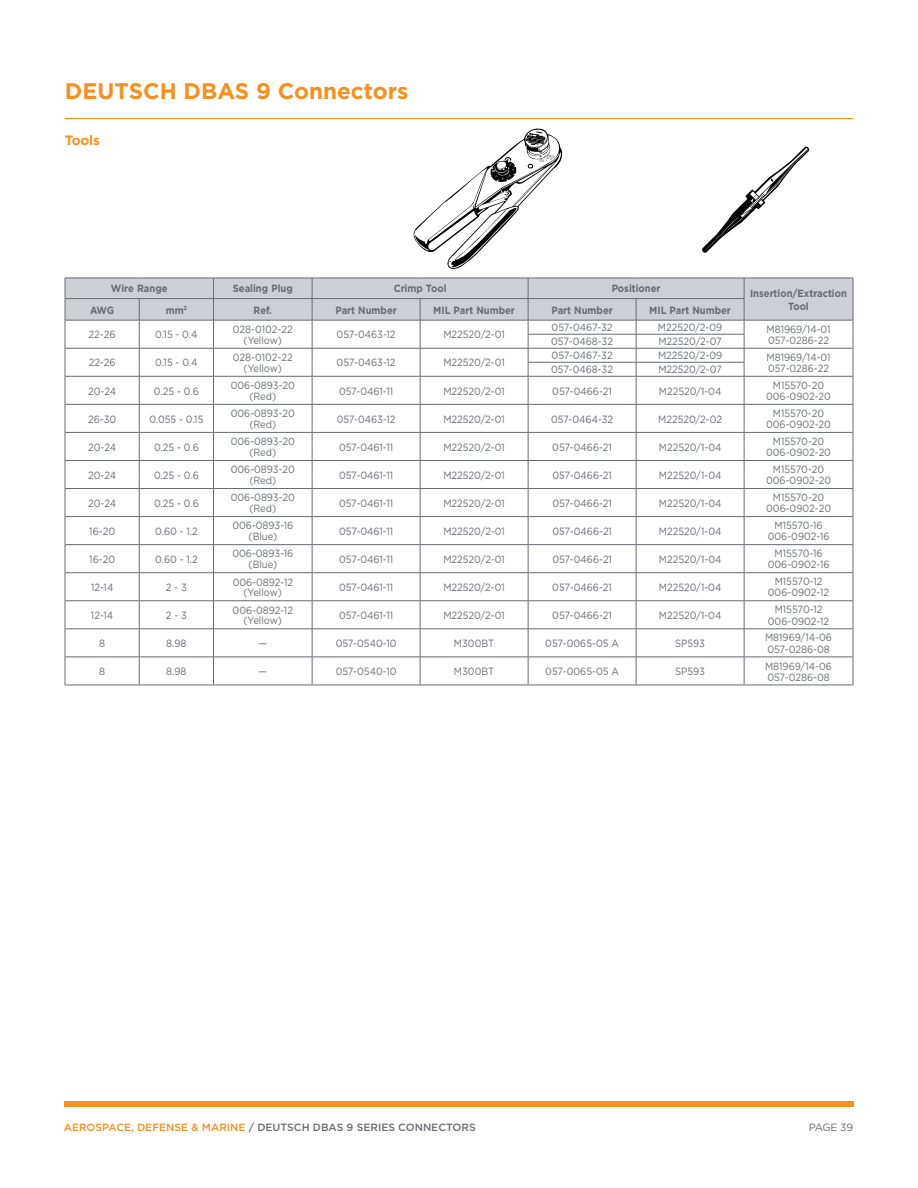
<style>
.page{position:relative;width:918px;height:1188px;background:#fff}
.page>*{position:absolute;margin:0;border:0;box-sizing:border-box;transform-origin:0 0}
.t1{font:700 22.5px "Gotham";color:#f7901e}
.t2{font:700 13.5px "Gotham";letter-spacing:-.02em;color:#f7901e}
.t3{font:10.5px/11.1px "Gotham";color:#696b73;text-align:center;scale:.9 1}
.t4{font:700 10.5px/12.6px "Gotham";color:#696b73;text-align:center;scale:.9 1}
.t5{font:500 10.5px "Gotham";color:#696b73}
.t6{font:10.5px "Gotham";color:#696b73}
.s1{color:#f7901e}
</style>
<div class="page">
<div style="left:65px;top:1101px;width:789px;height:6px;background:#f7901e"></div>
<hr style="left:65px;top:118px;width:788px;height:1px;background:#f7901e">
<hr style="left:65px;top:685px;width:74px;height:1px;background:#696b73">
<hr style="left:214px;top:685px;width:98px;height:1px;background:#696b73">
<hr style="left:312px;top:685px;width:108px;height:1px;background:#696b73">
<hr style="left:528px;top:685px;width:108px;height:1px;background:#696b73">
<hr style="left:744px;top:685px;width:109px;height:1px;background:#696b73">
<svg style="left:65px;top:278px;width:789px;height:407px"></svg>
<hr style="left:636px;top:404px;width:108px;height:1px;background:#696b73">
<hr style="left:139px;top:685px;width:75px;height:1px;background:#696b73">
<hr style="left:420px;top:685px;width:108px;height:1px;background:#696b73">
<hr style="left:636px;top:685px;width:108px;height:1px;background:#696b73">
<svg style="left:702px;top:146px;width:108px;height:107px"></svg>
<svg style="left:413px;top:128px;width:150px;height:141px"></svg>
<h1 class="t1" style="left:65px;top:76px;width:345px">DEUTSCH DBAS 9 Connectors</h1>
<p class="t2" style="left:65px;top:131px;width:37px">Tools</p>
<p class="t4" style="left:111px;top:282px;width:64px">Wire Range</p>
<p class="t4" style="left:233px;top:282px;width:68px">Sealing Plug</p>
<p class="t4" style="left:394px;top:282px;width:60px">Crimp Tool</p>
<p class="t4" style="left:612px;top:282px;width:56px">Positioner</p>
<p class="t4" style="left:750px;top:287px;width:109px">Insertion/Extraction<br>Tool</p>
<p class="t4" style="left:90px;top:303px;width:28px">AWG</p>
<p class="t4" style="left:166px;top:303px;width:25px">mm<sup>2</sup></p>
<p class="t4" style="left:254px;top:303px;width:22px">Ref.</p>
<p class="t4" style="left:335px;top:303px;width:70px">Part Number</p>
<p class="t4" style="left:433px;top:303px;width:92px">MIL Part Number</p>
<p class="t4" style="left:551px;top:303px;width:70px">Part Number</p>
<p class="t4" style="left:649px;top:303px;width:92px">MIL Part Number</p>
<p class="t3" style="left:89px;top:329px;width:31px">22-26</p>
<p class="t3" style="left:155px;top:329px;width:49px">0.15 - 0.4</p>
<p class="t3" style="left:233px;top:323px;width:68px">028-0102-22 (Yellow)</p>
<p class="t3" style="left:337px;top:329px;width:67px">057-0463-12</p>
<p class="t3" style="left:443px;top:329px;width:70px">M22520/2-01</p>
<p class="t3" style="left:552px;top:322px;width:69px">057-0467-32</p>
<p class="t3" style="left:658px;top:322px;width:73px">M22520/2-09</p>
<p class="t3" style="left:767px;top:323px;width:73px">M81969/14-01</p>
<p class="t3" style="left:551px;top:336px;width:70px">057-0468-32</p>
<p class="t3" style="left:658px;top:336px;width:72px">M22520/2-07</p>
<p class="t3" style="left:768px;top:334px;width:69px">057-0286-22</p>
<p class="t3" style="left:89px;top:357px;width:31px">22-26</p>
<p class="t3" style="left:155px;top:357px;width:49px">0.15 - 0.4</p>
<p class="t3" style="left:233px;top:351px;width:68px">028-0102-22 (Yellow)</p>
<p class="t3" style="left:337px;top:357px;width:67px">057-0463-12</p>
<p class="t3" style="left:443px;top:357px;width:70px">M22520/2-01</p>
<p class="t3" style="left:552px;top:350px;width:69px">057-0467-32</p>
<p class="t3" style="left:658px;top:350px;width:73px">M22520/2-09</p>
<p class="t3" style="left:767px;top:351px;width:73px">M81969/14-01</p>
<p class="t3" style="left:551px;top:364px;width:70px">057-0468-32</p>
<p class="t3" style="left:658px;top:364px;width:72px">M22520/2-07</p>
<p class="t3" style="left:768px;top:363px;width:69px">057-0286-22</p>
<p class="t3" style="left:88px;top:385px;width:33px">20-24</p>
<p class="t3" style="left:154px;top:385px;width:51px">0.25 - 0.6</p>
<p class="t3" style="left:231px;top:379px;width:73px">006-0893-20 (Red)</p>
<p class="t3" style="left:339px;top:385px;width:62px">057-0461-11</p>
<p class="t3" style="left:443px;top:385px;width:70px">M22520/2-01</p>
<p class="t3" style="left:552px;top:385px;width:68px">057-0466-21</p>
<p class="t3" style="left:659px;top:385px;width:71px">M22520/1-04</p>
<p class="t3" style="left:766px;top:379px;width:74px">M15570-20<br>006-0902-20</p>
<p class="t3" style="left:88px;top:413px;width:33px">26-30</p>
<p class="t3" style="left:149px;top:413px;width:62px">0.055 - 0.15</p>
<p class="t3" style="left:231px;top:408px;width:73px">006-0893-20 (Red)</p>
<p class="t3" style="left:337px;top:413px;width:67px">057-0463-12</p>
<p class="t3" style="left:443px;top:413px;width:70px">M22520/2-01</p>
<p class="t3" style="left:551px;top:413px;width:71px">057-0464-32</p>
<p class="t3" style="left:658px;top:413px;width:72px">M22520/2-02</p>
<p class="t3" style="left:766px;top:408px;width:74px">M15570-20<br>006-0902-20</p>
<p class="t3" style="left:88px;top:441px;width:33px">20-24</p>
<p class="t3" style="left:154px;top:441px;width:51px">0.25 - 0.6</p>
<p class="t3" style="left:231px;top:436px;width:73px">006-0893-20 (Red)</p>
<p class="t3" style="left:339px;top:441px;width:62px">057-0461-11</p>
<p class="t3" style="left:443px;top:441px;width:70px">M22520/2-01</p>
<p class="t3" style="left:552px;top:441px;width:68px">057-0466-21</p>
<p class="t3" style="left:659px;top:441px;width:71px">M22520/1-04</p>
<p class="t3" style="left:766px;top:436px;width:74px">M15570-20<br>006-0902-20</p>
<p class="t3" style="left:88px;top:469px;width:33px">20-24</p>
<p class="t3" style="left:154px;top:469px;width:51px">0.25 - 0.6</p>
<p class="t3" style="left:231px;top:464px;width:73px">006-0893-20 (Red)</p>
<p class="t3" style="left:339px;top:469px;width:62px">057-0461-11</p>
<p class="t3" style="left:443px;top:469px;width:70px">M22520/2-01</p>
<p class="t3" style="left:552px;top:469px;width:68px">057-0466-21</p>
<p class="t3" style="left:659px;top:469px;width:71px">M22520/1-04</p>
<p class="t3" style="left:766px;top:464px;width:74px">M15570-20<br>006-0902-20</p>
<p class="t3" style="left:88px;top:497px;width:33px">20-24</p>
<p class="t3" style="left:154px;top:497px;width:51px">0.25 - 0.6</p>
<p class="t3" style="left:231px;top:492px;width:73px">006-0893-20 (Red)</p>
<p class="t3" style="left:339px;top:497px;width:62px">057-0461-11</p>
<p class="t3" style="left:443px;top:497px;width:70px">M22520/2-01</p>
<p class="t3" style="left:552px;top:497px;width:68px">057-0466-21</p>
<p class="t3" style="left:659px;top:497px;width:71px">M22520/1-04</p>
<p class="t3" style="left:766px;top:492px;width:74px">M15570-20<br>006-0902-20</p>
<p class="t3" style="left:89px;top:525px;width:30px">16-20</p>
<p class="t3" style="left:155px;top:525px;width:49px">0.60 - 1.2</p>
<p class="t3" style="left:232px;top:520px;width:69px">006-0893-16 (Blue)</p>
<p class="t3" style="left:339px;top:525px;width:62px">057-0461-11</p>
<p class="t3" style="left:443px;top:525px;width:70px">M22520/2-01</p>
<p class="t3" style="left:552px;top:525px;width:68px">057-0466-21</p>
<p class="t3" style="left:659px;top:525px;width:71px">M22520/1-04</p>
<p class="t3" style="left:768px;top:520px;width:70px">M15570-16<br>006-0902-16</p>
<p class="t3" style="left:89px;top:553px;width:30px">16-20</p>
<p class="t3" style="left:155px;top:553px;width:49px">0.60 - 1.2</p>
<p class="t3" style="left:232px;top:548px;width:69px">006-0893-16 (Blue)</p>
<p class="t3" style="left:339px;top:553px;width:62px">057-0461-11</p>
<p class="t3" style="left:443px;top:553px;width:70px">M22520/2-01</p>
<p class="t3" style="left:552px;top:553px;width:68px">057-0466-21</p>
<p class="t3" style="left:659px;top:553px;width:71px">M22520/1-04</p>
<p class="t3" style="left:768px;top:548px;width:70px">M15570-16<br>006-0902-16</p>
<p class="t3" style="left:91px;top:581px;width:26px">12-14</p>
<p class="t3" style="left:166px;top:581px;width:25px">2 - 3</p>
<p class="t3" style="left:233px;top:576px;width:69px;line-height:10.5px">006-0892-12 (Yellow)</p>
<p class="t3" style="left:339px;top:581px;width:62px">057-0461-11</p>
<p class="t3" style="left:443px;top:581px;width:70px">M22520/2-01</p>
<p class="t3" style="left:552px;top:581px;width:68px">057-0466-21</p>
<p class="t3" style="left:659px;top:581px;width:71px">M22520/1-04</p>
<p class="t3" style="left:768px;top:576px;width:70px">M15570-12<br>006-0902-12</p>
<p class="t3" style="left:91px;top:610px;width:26px">12-14</p>
<p class="t3" style="left:166px;top:610px;width:25px">2 - 3</p>
<p class="t3" style="left:233px;top:605px;width:69px;line-height:10.5px">006-0892-12 (Yellow)</p>
<p class="t3" style="left:339px;top:610px;width:62px">057-0461-11</p>
<p class="t3" style="left:443px;top:610px;width:70px">M22520/2-01</p>
<p class="t3" style="left:552px;top:610px;width:68px">057-0466-21</p>
<p class="t3" style="left:659px;top:610px;width:71px">M22520/1-04</p>
<p class="t3" style="left:768px;top:604px;width:70px">M15570-12<br>006-0902-12</p>
<p class="t3" style="left:99px;top:638px;width:8px">8</p>
<p class="t3" style="left:166px;top:638px;width:24px">8.98</p>
<p class="t3" style="left:259px;top:638px;width:11px">—</p>
<p class="t3" style="left:336px;top:638px;width:69px">057-0540-10</p>
<p class="t3" style="left:454px;top:638px;width:46px">M300BT</p>
<p class="t3" style="left:545px;top:638px;width:83px">057-0065-05 A</p>
<p class="t3" style="left:675px;top:638px;width:35px">SP593</p>
<p class="t3" style="left:765px;top:632px;width:76px;text-align:left">M81969/14-06<br>057-0286-08</p>
<p class="t3" style="left:99px;top:666px;width:8px">8</p>
<p class="t3" style="left:166px;top:666px;width:24px">8.98</p>
<p class="t3" style="left:259px;top:666px;width:11px">—</p>
<p class="t3" style="left:336px;top:666px;width:69px">057-0540-10</p>
<p class="t3" style="left:454px;top:666px;width:46px">M300BT</p>
<p class="t3" style="left:545px;top:666px;width:83px">057-0065-05 A</p>
<p class="t3" style="left:675px;top:666px;width:35px">SP593</p>
<p class="t3" style="left:765px;top:660px;width:76px;text-align:left">M81969/14-06<br>057-0286-08</p>
<p class="t5" style="left:64px;top:1120px;width:414px"><span class="s1">AEROSPACE, DEFENSE &amp; MARINE</span> / DEUTSCH DBAS 9 SERIES CONNECTORS</p>
<p class="t6" style="left:809px;top:1121px;width:46px">PAGE 39</p>
</div>
